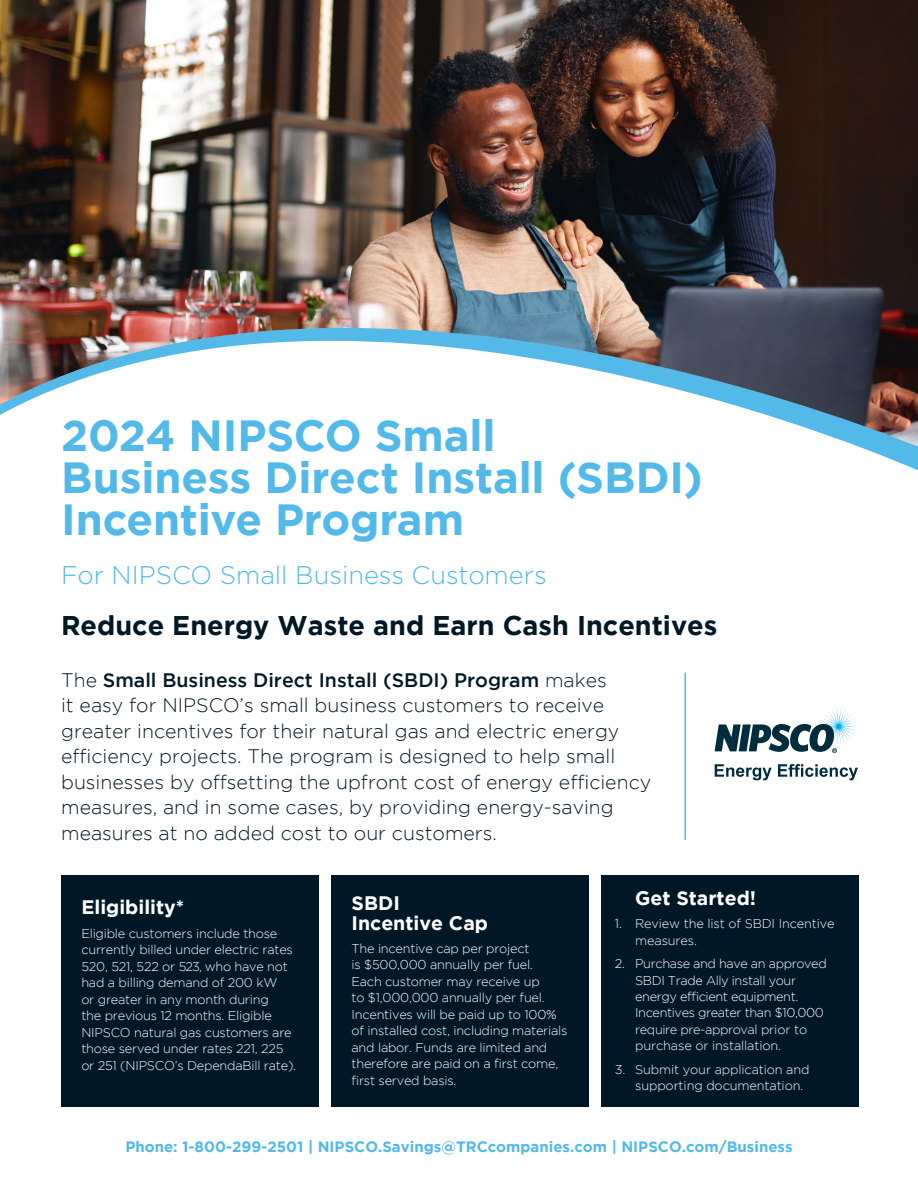
<style>
.page{position:relative;width:918px;height:1188px;background:#fff}
.page>*{position:absolute;margin:0;border:0;box-sizing:border-box;transform-origin:0 0}
.t1{font:700 43.5px/42px "Gotham";letter-spacing:-.005em;color:#52b9e9}
.t2{font:700 27px "Gotham";color:#001826}
.t3{font:300 25.5px "Gotham";color:#52b9e9}
.t4{font:300 19.5px/25.5px "Gotham";color:#001826}
.t5{font:700 19.5px/19.5px "Gotham";color:#fff}
.t6{font:700 15px "Gotham";color:#52b9e9}
.t7{font:300 12.75px/16.5px "Gotham";letter-spacing:-.015em;color:#fff}
.s1{font-weight:500}
</style>
<div class="page">
<div style="left:601px;top:875px;width:257px;height:231px;background:#001826"></div>
<div style="left:331px;top:875px;width:257px;height:231px;background:#001826"></div>
<div style="left:61px;top:875px;width:257px;height:231px;background:#001826"></div>
<img style="left:0;top:0;width:918px;height:447px">
<svg style="left:715px;top:708px;width:142px;height:45px"></svg>
<svg style="left:715px;top:764px;width:57px;height:16px"></svg>
<svg style="left:778px;top:764px;width:80px;height:16px"></svg>
<hr style="left:684px;top:673px;width:2px;height:167px;background:#52b9e9">
<h1 class="t1" style="left:61px;top:413px;width:643px">2024 NIPSCO Small<br>Business Direct Install (SBDI)<br>Incentive Program</h1>
<h3 class="t3" style="left:61px;top:562px;width:487px">For NIPSCO Small Business Customers</h3>
<h2 class="t2" style="left:61px;top:610px;width:658px">Reduce Energy Waste and Earn Cash Incentives</h2>
<p class="t4" style="left:61px;top:667px;width:592px">The <span class="s1">Small Business Direct Install (SBDI) Program</span> makes<br>it easy for NIPSCO’s small business customers to receive greater incentives for their natural gas and electric energy efficiency projects. The program is designed to help small businesses by offsetting the upfront cost of energy efficiency measures, and in some cases, by providing energy-saving measures at no added cost to our customers.</p>
<h3 class="t5" style="left:81px;top:897px;width:104px">Eligibility*</h3>
<p class="t7" style="left:81px;top:925px;width:216px">Eligible customers include those currently billed under electric rates 520, 521, 522 or 523, who have not had a billing demand of 200 kW<br>or greater in any month during<br>the previous 12 months. Eligible NIPSCO natural gas customers are those served under rates 221, 225 or 251 (NIPSCO’s DependaBill rate).</p>
<h3 class="t5" style="left:352px;top:893px;width:138px">SBDI<br>Incentive Cap</h3>
<p class="t7" style="left:352px;top:940px;width:217px">The incentive cap per project<br>is $500,000 annually per fuel.<br>Each customer may receive up<br>to $1,000,000 annually per fuel.<br>Incentives will be paid up to 100% of installed cost, including materials and labor. Funds are limited and therefore are paid on a first come, first served basis.</p>
<h3 class="t5" style="left:635px;top:888px;width:122px">Get Started!</h3>
<p class="t7" style="left:635px;top:915px;width:201px;text-indent:-20px">1. Review the list of SBDI Incentive measures.</p>
<p class="t7" style="left:635px;top:955px;width:193px;text-indent:-20px">2. Purchase and have an approved<br>SBDI Trade Ally install your energy efficient equipment.<br>Incentives greater than $10,000 require pre-approval prior to purchase or installation.</p>
<p class="t7" style="left:635px;top:1061px;width:176px;text-indent:-20px">3. Submit your application and supporting documentation.</p>
<p class="t6" style="left:125px;top:1138px;width:669px">Phone: 1-800-299-2501 | NIPSCO.Savings@TRCcompanies.com | NIPSCO.com/Business</p>
</div>
